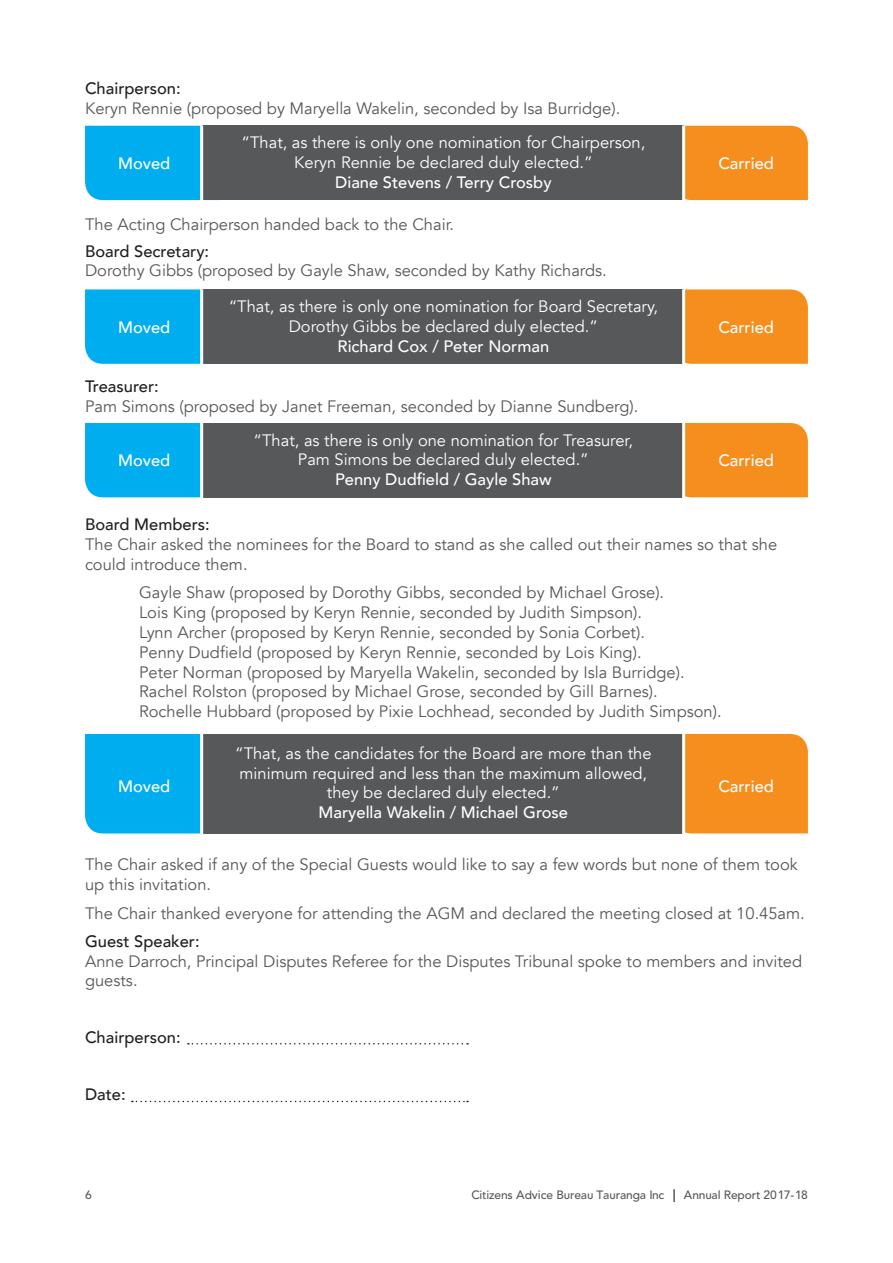
<style>
.page{position:relative;width:893px;height:1263px;background:#fff}
.page>*{position:absolute;margin:0;border:0;box-sizing:border-box;transform-origin:0 0}
.t1{font:16.5px/19.8px "Avenir";color:#57585a}
.t2{font:16.5px/19.8px "Avenir";color:#fff;text-align:center}
.t3{font:500 16.5px "Avenir";color:#fff}
.t4{font:500 16.5px "Avenir";color:#231f20}
.t5{font:500 12px "CAB Brizo";color:#57585a}
</style>
<div class="page">
<svg style="left:673px;top:1189px;width:2px;height:13px"></svg>
<svg style="left:188px;top:1043px;width:280px;height:1px"></svg>
<svg style="left:132px;top:1101px;width:336px;height:1px"></svg>
<div style="left:85px;top:126px;width:115px;height:74px;background:#00aeef"></div>
<div style="left:85px;top:289px;width:115px;height:75px;background:#00aeef"></div>
<div style="left:85px;top:423px;width:115px;height:74px;background:#00aeef"></div>
<div style="left:85px;top:734px;width:115px;height:99px;background:#00aeef"></div>
<div style="left:685px;top:126px;width:123px;height:74px;background:#f68e1e"></div>
<div style="left:685px;top:289px;width:123px;height:75px;background:#f68e1e"></div>
<div style="left:685px;top:423px;width:123px;height:74px;background:#f68e1e"></div>
<div style="left:685px;top:734px;width:123px;height:99px;background:#f68e1e"></div>
<div style="left:203px;top:126px;width:481px;height:74px;background:#57585a"></div>
<div style="left:203px;top:289px;width:481px;height:75px;background:#57585a"></div>
<div style="left:203px;top:423px;width:481px;height:74px;background:#57585a"></div>
<div style="left:203px;top:734px;width:481px;height:99px;background:#57585a"></div>
<hr style="left:682px;top:126px;width:3px;height:80px;background:#fff">
<hr style="left:682px;top:289px;width:3px;height:81px;background:#fff">
<hr style="left:682px;top:423px;width:3px;height:81px;background:#fff">
<hr style="left:682px;top:734px;width:3px;height:106px;background:#fff">
<p class="t4" style="left:85px;top:74px;width:97px">Chairperson:</p>
<p class="t1" style="left:85px;top:99px;width:537px">Keryn Rennie (proposed by Maryella Wakelin, seconded by Isa Burridge).</p>
<p class="t3" style="left:118px;top:149px;width:54px">Moved</p>
<p class="t2" style="left:242px;top:133px;width:405px">“That, as there is only one nomination for Chairperson,<br>Keryn Rennie be declared duly elected.”</p>
<p class="t3" style="left:335px;top:168px;width:218px">Diane Stevens / Terry Crosby</p>
<p class="t1" style="left:85px;top:215px;width:371px">The Acting Chairperson handed back to the Chair.</p>
<p class="t4" style="left:85px;top:237px;width:126px">Board Secretary:</p>
<p class="t1" style="left:85px;top:261px;width:523px">Dorothy Gibbs (proposed by Gayle Shaw, seconded by Kathy Richards.</p>
<p class="t3" style="left:118px;top:313px;width:54px">Moved</p>
<p class="t2" style="left:229px;top:297px;width:431px">“That, as there is only one nomination for Board Secretary,<br>Dorothy Gibbs be declared duly elected.”</p>
<p class="t3" style="left:338px;top:332px;width:213px">Richard Cox / Peter Norman</p>
<p class="t4" style="left:85px;top:372px;width:75px">Treasurer:</p>
<p class="t1" style="left:85px;top:396px;width:555px">Pam Simons (proposed by Janet Freeman, seconded by Dianne Sundberg).</p>
<p class="t3" style="left:118px;top:446px;width:54px">Moved</p>
<p class="t2" style="left:254px;top:430px;width:381px">“That, as there is only one nomination for Treasurer,<br>Pam Simons be declared duly elected.”</p>
<p class="t3" style="left:335px;top:465px;width:218px">Penny Dudfield / Gayle Shaw</p>
<p class="t3" style="left:718px;top:149px;width:57px">Carried</p>
<p class="t3" style="left:718px;top:313px;width:57px">Carried</p>
<p class="t3" style="left:718px;top:446px;width:57px">Carried</p>
<p class="t4" style="left:85px;top:510px;width:126px">Board Members:</p>
<p class="t1" style="left:85px;top:535px;width:694px">The Chair asked the nominees for the Board to stand as she called out their names so that she could introduce them.</p>
<p class="t1" style="left:139px;top:583px;width:584px">Gayle Shaw (proposed by Dorothy Gibbs, seconded by Michael Grose).<br>Lois King (proposed by Keryn Rennie, seconded by Judith Simpson).<br>Lynn Archer (proposed by Keryn Rennie, seconded by Sonia Corbet).<br>Penny Dudfield (proposed by Keryn Rennie, seconded by Lois King).<br>Peter Norman (proposed by Maryella Wakelin, seconded by Isla Burridge).<br>Rachel Rolston (proposed by Michael Grose, seconded by Gill Barnes).<br>Rochelle Hubbard (proposed by Pixie Lochhead, seconded by Judith Simpson).</p>
<p class="t3" style="left:118px;top:772px;width:54px">Moved</p>
<p class="t2" style="left:235px;top:743px;width:418px">“That, as the candidates for the Board are more than the minimum required and less than the maximum allowed, they be declared duly elected.”</p>
<p class="t3" style="left:319px;top:798px;width:251px">Maryella Wakelin / Michael Grose</p>
<p class="t3" style="left:718px;top:772px;width:57px">Carried</p>
<p class="t1" style="left:85px;top:855px;width:714px">The Chair asked if any of the Special Guests would like to say a few words but none of them took up this invitation.</p>
<p class="t1" style="left:85px;top:903px;width:721px">The Chair thanked everyone for attending the AGM and declared the meeting closed at 10.45am.</p>
<p class="t4" style="left:85px;top:927px;width:116px">Guest Speaker:</p>
<p class="t1" style="left:85px;top:951px;width:719px">Anne Darroch, Principal Disputes Referee for the Disputes Tribunal spoke to members and invited guests.</p>
<p class="t4" style="left:85px;top:1023px;width:97px">Chairperson:</p>
<p class="t4" style="left:85px;top:1079px;width:42px">Date:</p>
<p class="t5" style="left:85px;top:1188px;width:8px">6</p>
<p class="t5" style="left:472px;top:1188px;width:194px">Citizens Advice Bureau Tauranga Inc</p>
<p class="t5" style="left:684px;top:1188px;width:126px">Annual Report 2017-18</p>
</div>
